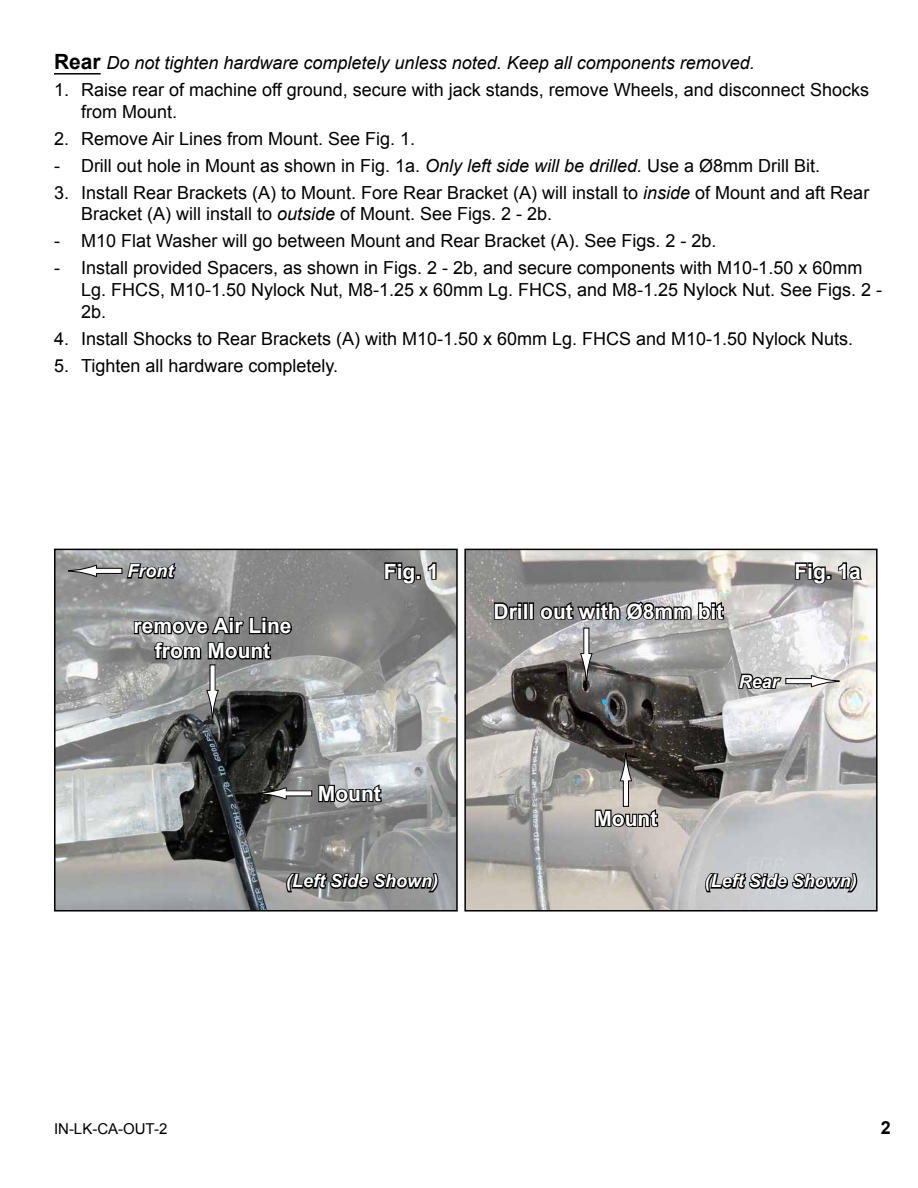
<style>
.page{position:relative;width:918px;height:1188px;background:#fff}
.page>*{position:absolute;margin:0;border:0;box-sizing:border-box;transform-origin:0 0}
.t1{font:700 21px/25.2px "Arial";color:#fff;text-align:center}
.t2{font:18px/21.6px "Arial";color:#000}
.t3{font:italic 18px "Arial";color:#000}
.t4{font:italic 700 18px "Arial";color:#fff}
.t5{font:700 18px "Arial";color:#000}
.t6{font:15px "Arial";color:#000}
.s1{font-weight:700;font-style:normal;font-size:21px}
.s2{font-style:italic}
</style>
<div class="page">
<img style="left:57px;top:552px;width:398px;height:357px">
<div style="left:54px;top:549px;width:404px;height:363px;border:2px solid #000"></div>
<svg style="left:133px;top:615px;width:161px;height:47px"></svg>
<svg style="left:125px;top:560px;width:52px;height:21px"></svg>
<div style="left:96px;top:568px;width:26px;height:5px;background:#fff"></div>
<div style="left:96px;top:568px;width:26px;height:6px;border:1px solid #000"></div>
<svg style="left:68px;top:564px;width:29px;height:13px"></svg>
<div style="left:210px;top:665px;width:5px;height:26px;background:#fff"></div>
<svg style="left:206px;top:690px;width:13px;height:29px"></svg>
<svg style="left:383px;top:561px;width:38px;height:25px"></svg>
<svg style="left:427px;top:561px;width:11px;height:20px"></svg>
<svg style="left:317px;top:770px;width:66px;height:35px"></svg>
<div style="left:286px;top:791px;width:26px;height:5px;background:#fff"></div>
<svg style="left:258px;top:787px;width:29px;height:13px"></svg>
<svg style="left:285px;top:870px;width:155px;height:24px"></svg>
<img style="left:467px;top:552px;width:408px;height:357px">
<div style="left:464px;top:549px;width:414px;height:363px;border:2px solid #000"></div>
<svg style="left:594px;top:795px;width:66px;height:35px"></svg>
<svg style="left:493px;top:601px;width:29px;height:20px"></svg>
<div style="left:517px;top:607px;width:5px;height:13px;border:2px solid #000"></div>
<div style="left:523px;top:602px;width:5px;height:18px;border:2px solid #000"></div>
<div style="left:529px;top:602px;width:5px;height:18px;border:2px solid #000"></div>
<svg style="left:538px;top:588px;width:188px;height:35px"></svg>
<div style="left:786px;top:679px;width:26px;height:5px;background:#fff"></div>
<div style="left:785px;top:678px;width:27px;height:6px;border:1px solid #000"></div>
<svg style="left:811px;top:675px;width:29px;height:13px"></svg>
<svg style="left:737px;top:672px;width:46px;height:19px"></svg>
<div style="left:584px;top:628px;width:5px;height:26px;background:#fff"></div>
<svg style="left:580px;top:653px;width:13px;height:29px"></svg>
<svg style="left:794px;top:561px;width:37px;height:25px"></svg>
<svg style="left:837px;top:559px;width:27px;height:23px"></svg>
<div style="left:623px;top:780px;width:5px;height:26px;background:#fff"></div>
<div style="left:623px;top:780px;width:6px;height:27px;border:1px solid #000"></div>
<svg style="left:619px;top:753px;width:14px;height:29px"></svg>
<svg style="left:703px;top:870px;width:156px;height:24px"></svg>
<hr style="left:54px;top:73px;width:47px;height:2px;background:#000">
<p class="t3" style="left:54px;top:51px;width:702px"><span class="s1">Rear</span> Do not tighten hardware completely unless noted. Keep all components removed.</p>
<p class="t2" style="left:81px;top:79px;width:790px;text-indent:-27px">1. Raise rear of machine off ground, secure with jack stands, remove Wheels, and disconnect Shocks from Mount.</p>
<p class="t2" style="left:54px;top:128px;width:363px">2. Remove Air Lines from Mount. See Fig. 1.</p>
<p class="t2" style="left:54px;top:155px;width:768px">- Drill out hole in Mount as shown in Fig. 1a. <span class="s2">Only left side will be drilled.</span> Use a Ø8mm Drill Bit.</p>
<p class="t2" style="left:81px;top:182px;width:790px;text-indent:-27px">3. Install Rear Brackets (A) to Mount. Fore Rear Bracket (A) will install to <span class="s2">inside</span> of Mount and aft Rear<br>Bracket (A) will install to <span class="s2">outside</span> of Mount. See Figs. 2 - 2b.</p>
<p class="t2" style="left:54px;top:231px;width:664px">- M10 Flat Washer will go between Mount and Rear Bracket (A). See Figs. 2 - 2b.</p>
<p class="t2" style="left:81px;top:258px;width:803px;text-indent:-27px">- Install provided Spacers, as shown in Figs. 2 - 2b, and secure components with M10-1.50 x 60mm<br>Lg. FHCS, M10-1.50 Nylock Nut, M8-1.25 x 60mm Lg. FHCS, and M8-1.25 Nylock Nut. See Figs. 2 -<br>2b.</p>
<p class="t2" style="left:54px;top:328px;width:801px">4. Install Shocks to Rear Brackets (A) with M10-1.50 x 60mm Lg. FHCS and M10-1.50 Nylock Nuts.</p>
<p class="t2" style="left:54px;top:355px;width:286px">5. Tighten all hardware completely.</p>
<p class="t4" style="left:128px;top:559px;width:47px">Front</p>
<p class="t1" style="left:384px;top:559px;width:56px">Fig. 1</p>
<p class="t1" style="left:134px;top:614px;width:159px">remove Air Line from Mount</p>
<p class="t1" style="left:318px;top:782px;width:64px">Mount</p>
<p class="t4" style="left:286px;top:869px;width:154px">(Left Side Shown)</p>
<p class="t1" style="left:494px;top:599px;width:231px">Drill out with Ø8mm bit</p>
<p class="t1" style="left:794px;top:559px;width:68px">Fig. 1a</p>
<p class="t4" style="left:739px;top:669px;width:42px">Rear</p>
<p class="t1" style="left:594px;top:806px;width:64px">Mount</p>
<p class="t4" style="left:705px;top:869px;width:154px">(Left Side Shown)</p>
<p class="t6" style="left:54px;top:1119px;width:115px">IN-LK-CA-OUT-2</p>
<p class="t5" style="left:881px;top:1116px;width:12px">2</p>
</div>
